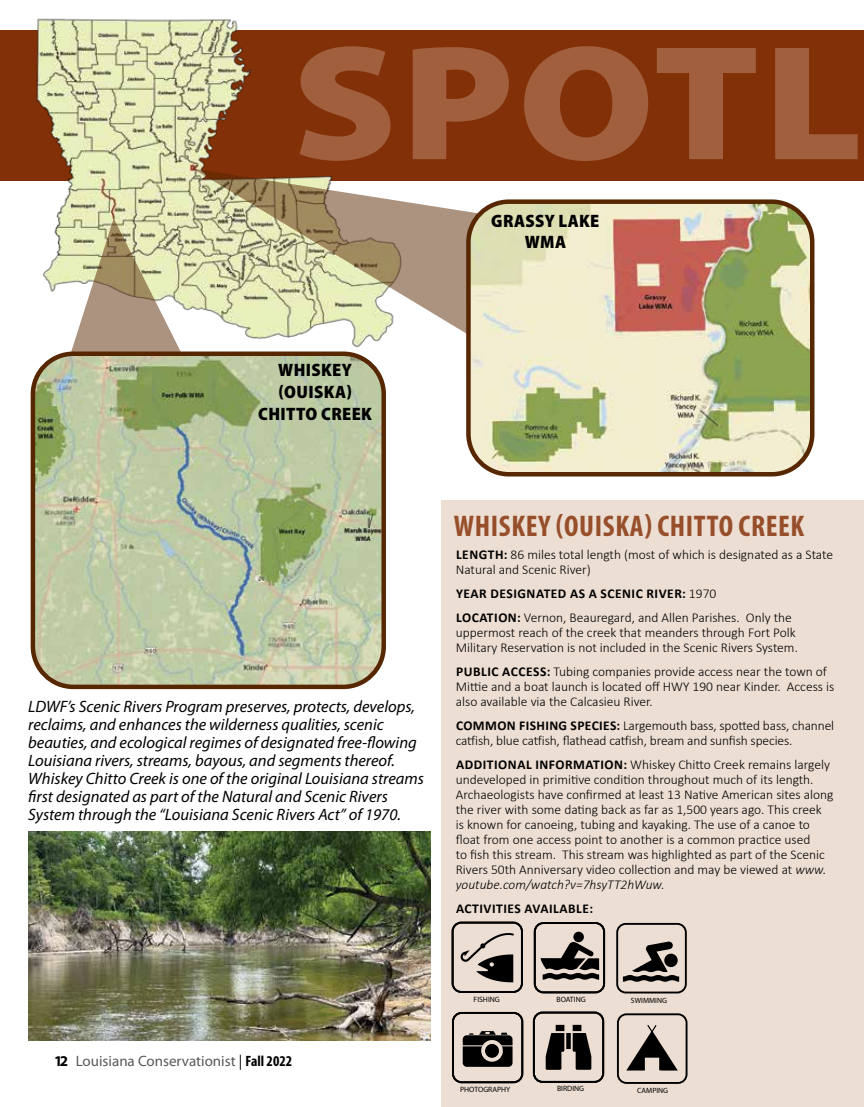
<style>
.page{position:relative;width:864px;height:1107px;background:#fff}
.page>*{position:absolute;margin:0;border:0;box-sizing:border-box;transform-origin:0 0}
.t1{font:900 165px "Myriad Pro";letter-spacing:.02em;color:#a15f3d;scale:1.14 1}
.t2{font:700 condensed 30px "Myriad Pro";letter-spacing:.02em;color:#964f2a}
.t3{font:900 semi-condensed 18px/21.6px "Myriad Pro";letter-spacing:.02em;color:#000;text-align:center}
.t4{font:italic 16.5px/18px "Myriad Pro";color:#000}
.t5{font:15px "Myriad Pro";color:#58595b}
.t6{font:300 13.5px/15px "Calibri";color:#000}
.t7{font:700 13.5px "Calibri";letter-spacing:.04em;color:#000}
.t8{font:7.65px "Myriad Pro";color:#000}
.s1{font-weight:700}
.s2{font-style:italic}
.s3{font-weight:700;color:#000}
.s4{color:#000}
.s5{font-weight:700;font-stretch:condensed;color:#000}
</style>
<div class="page">
<div style="left:0;top:30px;width:864px;height:151px;background:#813007"></div>
<img style="left:36px;top:18px;width:216px;height:274px">
<div style="left:441px;top:501px;width:423px;height:606px;background:#edded3"></div>
<img style="left:28px;top:831px;width:403px;height:210px">
<svg style="left:58px;top:218px;width:135px;height:136px"></svg>
<svg style="left:193px;top:169px;width:275px;height:185px"></svg>
<img style="left:34px;top:354px;width:347px;height:330px">
<div style="left:31px;top:352px;width:355px;height:337px;border:4px solid #572702;border-radius:40px"></div>
<svg style="left:463px;top:1031px;width:50px;height:36px"></svg>
<div style="left:452px;top:1012px;width:71px;height:71px;border:2px solid #000;border-radius:9px"></div>
<img style="left:468px;top:204px;width:341px;height:268px">
<div style="left:466px;top:199px;width:348px;height:278px;border:4px solid #572702;border-radius:40px"></div>
<svg style="left:546px;top:1025px;width:45px;height:45px"></svg>
<div style="left:533px;top:1012px;width:71px;height:71px;border:2px solid #000;border-radius:9px"></div>
<div style="left:617px;top:1013px;width:71px;height:71px;border:2px solid #000;border-radius:9px"></div>
<svg style="left:626px;top:1025px;width:52px;height:46px"></svg>
<svg style="left:541px;top:942px;width:58px;height:38px"></svg>
<div style="left:573px;top:932px;width:11px;height:10px;background:#000;border-radius:50%"></div>
<div style="left:534px;top:922px;width:71px;height:71px;border:2px solid #000;border-radius:9px"></div>
<svg style="left:460px;top:933px;width:54px;height:49px"></svg>
<div style="left:452px;top:922px;width:71px;height:71px;border:2px solid #000;border-radius:9px"></div>
<div style="left:616px;top:923px;width:71px;height:70px;border:2px solid #000;border-radius:9px"></div>
<svg style="left:623px;top:941px;width:56px;height:41px"></svg>
<div style="left:664px;top:954px;width:14px;height:13px;background:#000;border-radius:50%"></div>
<h1 class="t1" style="left:292px;top:10px;width:502px">SPOTL</h1>
<h3 class="t3" style="left:491px;top:210px;width:110px">GRASSY LAKE<br>WMA</h3>
<h3 class="t3" style="left:258px;top:360px;width:115px">WHISKEY (OUISKA)<br>CHITTO CREEK</h3>
<p class="t4" style="left:28px;top:697px;width:397px">LDWF’s Scenic Rivers Program preserves, protects, develops, reclaims, and enhances the wilderness qualities, scenic beauties, and ecological regimes of designated free-flowing Louisiana rivers, streams, bayous, and segments thereof.<br>Whiskey Chitto Creek is one of the original Louisiana streams first designated as part of the Natural and Scenic Rivers System through the “Louisiana Scenic Rivers Act” of 1970.</p>
<h2 class="t2" style="left:454px;top:507px;width:352px">WHISKEY (OUISKA) CHITTO CREEK</h2>
<p class="t6" style="left:456px;top:547px;width:379px"><span class="s1">LENGTH:</span> 86 miles total length (most of which is designated as a State<br>Natural and Scenic River)</p>
<p class="t6" style="left:456px;top:581px;width:337px;line-height:24px"><span class="s1">YEAR DESIGNATED AS A SCENIC RIVER:</span> 1970<br><span class="s1">LOCATION:</span> Vernon, Beauregard, and Allen Parishes. Only the</p>
<p class="t6" style="left:456px;top:625px;width:344px">uppermost reach of the creek that meanders through Fort Polk<br>Military Reservation is not included in the Scenic Rivers System.</p>
<p class="t6" style="left:456px;top:664px;width:380px"><span class="s1">PUBLIC ACCESS:</span> Tubing companies provide access near the town of<br>Mittie and a boat launch is located off HWY 190 near Kinder. Access is also available via the Calcasieu River.</p>
<p class="t6" style="left:456px;top:718px;width:380px"><span class="s1">COMMON FISHING SPECIES:</span> Largemouth bass, spotted bass, channel catfish, blue catfish, flathead catfish, bream and sunfish species.</p>
<p class="t6" style="left:456px;top:757px;width:379px"><span class="s1">ADDITIONAL INFORMATION:</span> Whiskey Chitto Creek remains largely undeveloped in primitive condition throughout much of its length.<br>Archaeologists have confirmed at least 13 Native American sites along the river with some dating back as far as 1,500 years ago. This creek<br>is known for canoeing, tubing and kayaking. The use of a canoe to float from one access point to another is a common practice used<br>to fish this stream. This stream was highlighted as part of the Scenic Rivers 50th Anniversary video collection and may be viewed at <span class="s2">www. youtube.com/watch?v=7hsyTT2hWuw.</span></p>
<p class="t7" style="left:456px;top:900px;width:139px">ACTIVITIES AVAILABLE:</p>
<p class="t8" style="left:477px;top:878px;width:28px">FISHING</p>
<p class="t8" style="left:557px;top:878px;width:30px">BOATING</p>
<p class="t8" style="left:622px;top:878px;width:51px">PHOTOGRAPHY</p>
<p class="t5" style="left:54px;top:1052px;width:240px"><span class="s3">12</span> Louisiana Conservationist <span class="s4">|</span> <span class="s5">Fall 2022</span></p>
<p class="t8" style="left:474px;top:995px;width:28px">FISHING</p>
<p class="t8" style="left:554px;top:995px;width:31px">BOATING</p>
<p class="t8" style="left:620px;top:994px;width:52px">PHOTOGRAPHY</p>
<p class="t8" style="left:476px;top:995px;width:28px">FISHING</p>
<p class="t8" style="left:557px;top:995px;width:31px">BOATING</p>
<p class="t8" style="left:623px;top:995px;width:52px">PHOTOGRAPHY</p>
<p class="t8" style="left:477px;top:995px;width:32px">HUNTING</p>
<p class="t8" style="left:549px;top:995px;width:46px">WATER SKIING</p>
<p class="t8" style="left:631px;top:995px;width:38px">SWIMMING</p>
<p class="t8" style="left:461px;top:1085px;width:56px">BOAT LAUNCHES</p>
<p class="t8" style="left:557px;top:1084px;width:29px">BIRDING</p>
<p class="t8" style="left:460px;top:1085px;width:52px">PHO OGRAPHY</p>
<p class="t8" style="left:542px;top:1085px;width:56px">BOAT LAUNCHES</p>
<p class="t8" style="left:639px;top:1084px;width:29px">BIRDING</p>
<p class="t8" style="left:469px;top:1086px;width:46px">WATER SKIING</p>
<p class="t8" style="left:551px;top:1086px;width:38px">SWIMMING</p>
<p class="t8" style="left:637px;top:1085px;width:33px">CAMPING</p>
</div>
